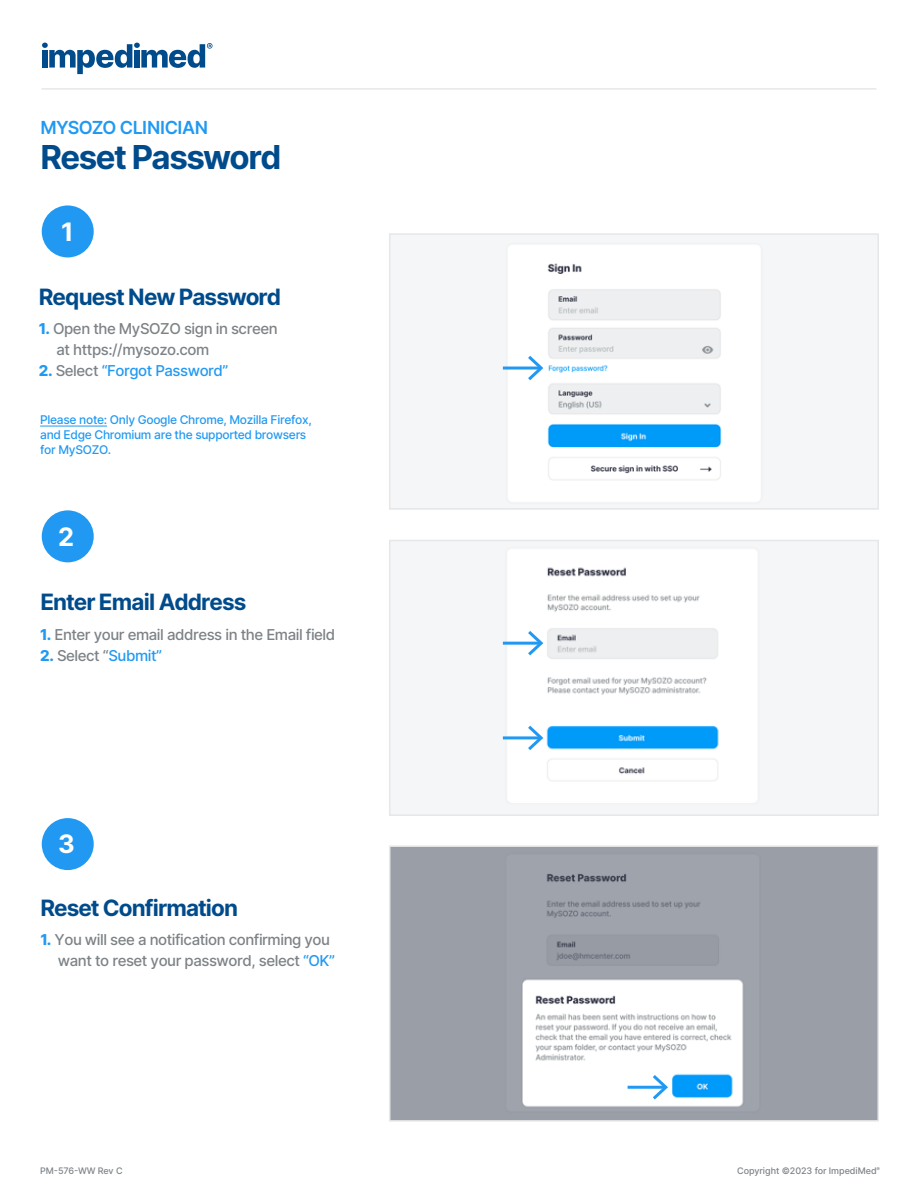
<style>
.page{position:relative;width:918px;height:1188px;background:#fff}
.page>*{position:absolute;margin:0;border:0;box-sizing:border-box;transform-origin:0 0}
.t1{font:700 33px "Inter";letter-spacing:-.045em;color:#004b8b}
.t2{font:700 25.35px "Inter";color:#fff}
.t3{font:700 22.5px "Inter";letter-spacing:-.04em;color:#004b8b}
.t4{font:600 18px "Inter";letter-spacing:-.025em;color:#2199f2}
.t5{font:500 15px/21px "Inter";letter-spacing:-.03em;color:#7d8286}
.t6{font:500 15px "Inter";letter-spacing:-.03em;color:#2199f2}
.t7{font:500 12px/15px "Inter";letter-spacing:-.025em;color:#2199f2}
.t8{font:500 9px "Inter";letter-spacing:-.005em;color:#7d8286}
.s1{font-weight:800;color:#2199f2}
.s2{font-weight:800}
.s3{color:#7d8286}
.s4{color:#2199f2}
</style>
<div class="page">
<img style="left:392px;top:848px;width:484px;height:271px">
<img style="left:392px;top:236px;width:484px;height:271px">
<div style="left:389px;top:233px;width:490px;height:277px;border:2px solid #e6e7e8"></div>
<hr style="left:40px;top:426px;width:67px;height:1px;background:#2199f2">
<img style="left:392px;top:543px;width:484px;height:270px">
<hr style="left:42px;top:88px;width:834px;height:2px;background:#e6e7e8">
<svg style="left:42px;top:42px;width:171px;height:32px"></svg>
<div style="left:42px;top:205px;width:52px;height:52px;background:#2199f2;border-radius:50%"></div>
<div style="left:42px;top:510px;width:52px;height:52px;background:#2199f2;border-radius:50%"></div>
<div style="left:42px;top:818px;width:52px;height:52px;background:#2199f2;border-radius:50%"></div>
<div style="left:389px;top:540px;width:490px;height:276px;border:2px solid #e6e7e8"></div>
<div style="left:389px;top:845px;width:490px;height:277px;border:2px solid #e6e7e8"></div>
<hr style="left:503px;top:367px;width:37px;height:3px;background:#2199f2">
<svg style="left:528px;top:356px;width:15px;height:24px"></svg>
<hr style="left:503px;top:642px;width:37px;height:3px;background:#2199f2">
<svg style="left:528px;top:631px;width:15px;height:24px"></svg>
<hr style="left:503px;top:736px;width:37px;height:3px;background:#2199f2">
<svg style="left:528px;top:726px;width:15px;height:24px"></svg>
<hr style="left:628px;top:1086px;width:37px;height:3px;background:#2199f2">
<svg style="left:653px;top:1075px;width:15px;height:25px"></svg>
<p class="t4" style="left:40px;top:116px;width:169px">MYSOZO CLINICIAN</p>
<h1 class="t1" style="left:40px;top:137px;width:243px">Reset Password</h1>
<h2 class="t2" style="left:61px;top:216px;width:14px">1</h2>
<h3 class="t3" style="left:39px;top:283px;width:244px">Request New Password</h3>
<p class="t5" style="left:56px;top:318px;width:223px;text-indent:-18px"><span class="s1">1.</span> Open the MySOZO sign in screen at https://mysozo.com</p>
<p class="t6" style="left:39px;top:361px;width:191px"><span class="s2">2.</span> <span class="s3">Select</span> “Forgot Password”</p>
<p class="t7" style="left:40px;top:412px;width:273px">Please note: Only Google Chrome, Mozilla Firefox, and Edge Chromium are the supported browsers for MySOZO.</p>
<h2 class="t2" style="left:58px;top:521px;width:18px">2</h2>
<h3 class="t3" style="left:40px;top:588px;width:208px">Enter Email Address</h3>
<p class="t5" style="left:40px;top:624px;width:297px"><span class="s1">1.</span> Enter your email address in the Email field</p>
<p class="t5" style="left:40px;top:645px;width:124px"><span class="s1">2.</span> Select “<span class="s4">Submit”</span></p>
<h2 class="t2" style="left:58px;top:829px;width:18px">3</h2>
<h3 class="t3" style="left:40px;top:895px;width:199px">Reset Confirmation</h3>
<p class="t5" style="left:58px;top:929px;width:279px;text-indent:-18px"><span class="s1">1.</span> You will see a notification confirming you want to reset your password, select <span class="s4">“OK”</span></p>
<p class="t8" style="left:40px;top:1165px;width:84px">PM-576-WW Rev C</p>
<p class="t8" style="left:737px;top:1165px;width:144px">Copyright ©2023 for ImpediMed<sup>®</sup></p>
</div>
